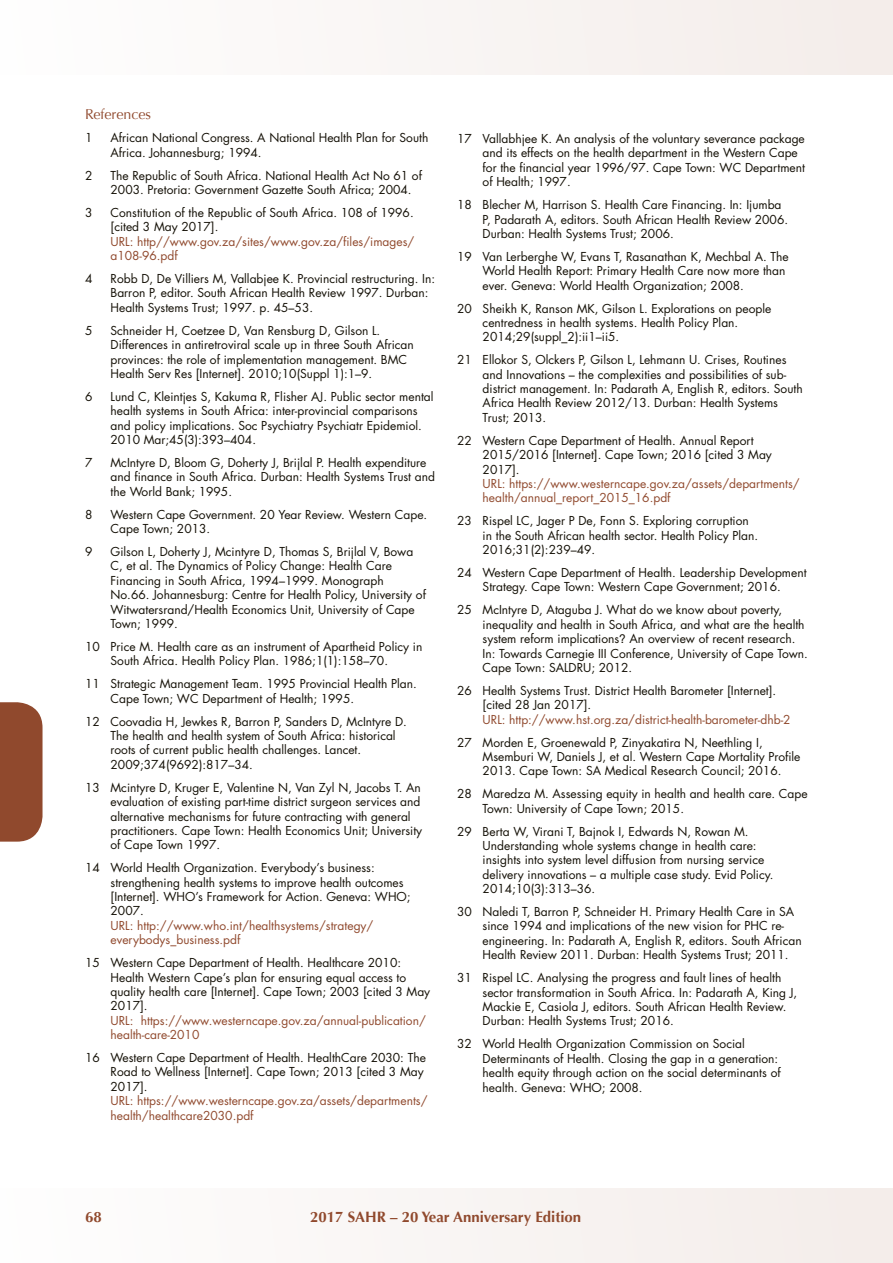
<style>
.page{position:relative;width:893px;height:1263px;background:#fff}
.page>*{position:absolute;margin:0;border:0;box-sizing:border-box;transform-origin:0 0}
.t1{font:700 15px "Optima";color:#90492d}
.t2{font:14.25px "Optima";color:#90492d}
.t3{font:12px/14.4px "Futura";color:#141006}
.t4{font:12px/14.4px "Futura";color:#90492d}
.s1{font-family:"Helvetica Neue"}
</style>
<div class="page">
<div style="left:0;top:1188px;width:893px;height:75px;background:#f9f5f4"></div>
<div style="left:0;top:0;width:893px;height:74px;background:#f9f5f4"></div>
<svg style="left:0;top:702px;width:43px;height:140px;background:#965339"></svg>
<p class="t2" style="left:85px;top:106px;width:68px">References</p>
<p class="t3" style="left:85px;top:131px;width:9px">1</p>
<p class="t3" style="left:111px;top:131px;width:319px">African National Congress. A National Health Plan for South<br>Africa. Johannesburg; 1994.</p>
<p class="t3" style="left:85px;top:168px;width:9px">2</p>
<p class="t3" style="left:111px;top:168px;width:313px">The Republic of South Africa. National Health Act No 61 of<br>2003. Pretoria: Government Gazette South Africa; 2004.</p>
<p class="t3" style="left:85px;top:205px;width:9px">3</p>
<p class="t3" style="left:111px;top:205px;width:305px">Constitution of the Republic of South Africa. 108 of 1996. [cited 3 May 2017].</p>
<p class="t4" style="left:111px;top:234px;width:305px">URL: http//www.gov.za/sites/www.gov.za/files/images/ a108-96.pdf</p>
<p class="t3" style="left:85px;top:271px;width:9px">4</p>
<p class="t3" style="left:111px;top:271px;width:326px">Robb D, De Villiers M, Vallabjee K. Provincial restructuring. In:<br>Barron P, editor. South African Health Review 1997. Durban:<br>Health Systems Trust; 1997. p. 45–53.</p>
<p class="t3" style="left:85px;top:323px;width:9px">5</p>
<p class="t3" style="left:111px;top:323px;width:305px">Schneider H, Coetzee D, Van Rensburg D, Gilson L.<br>Differences in antiretroviral scale up in three South African provinces: the role of implementation management. BMC Health Serv Res [Internet]. 2010;10(Suppl 1):1–9.</p>
<p class="t3" style="left:85px;top:389px;width:9px">6</p>
<p class="t3" style="left:111px;top:389px;width:324px">Lund C, Kleintjes S, Kakuma R, Flisher AJ. Public sector mental health systems in South Africa: inter-provincial comparisons and policy implications. Soc Psychiatry Psychiatr Epidemiol.<br>2010 Mar;45(3):393–404.</p>
<p class="t3" style="left:85px;top:455px;width:9px">7</p>
<p class="t3" style="left:111px;top:455px;width:326px">McIntyre D, Bloom G, Doherty J, Brijlal P. Health expenditure and finance in South Africa. Durban: Health Systems Trust and the World Bank; 1995.</p>
<p class="t3" style="left:85px;top:507px;width:9px">8</p>
<p class="t3" style="left:111px;top:507px;width:318px">Western Cape Government. 20 Year Review. Western Cape.<br>Cape Town; 2013.</p>
<p class="t3" style="left:85px;top:544px;width:9px">9</p>
<p class="t3" style="left:111px;top:544px;width:317px">Gilson L, Doherty J, Mcintyre D, Thomas S, Brijlal V, Bowa C, et al. The Dynamics of Policy Change: Health Care Financing in South Africa, 1994–1999. Monograph<br>No.66. Johannesburg: Centre for Health Policy, University of Witwatersrand/Health Economics Unit, University of Cape Town; 1999.</p>
<p class="t3" style="left:111px;top:639px;width:313px;text-indent:-26px">10 Price M. Health care as an instrument of Apartheid Policy in<br>South Africa. Health Policy Plan. 1986;1(1):158–70.</p>
<p class="t3" style="left:111px;top:676px;width:308px;text-indent:-26px">11 Strategic Management Team. 1995 Provincial Health Plan.<br>Cape Town; WC Department of Health; 1995.</p>
<p class="t3" style="left:111px;top:714px;width:298px;text-indent:-26px">12 Coovadia H, Jewkes R, Barron P, Sanders D, McIntyre D.<br>The health and health system of South Africa: historical roots of current public health challenges. Lancet.<br>2009;374(9692):817–34.</p>
<p class="t3" style="left:111px;top:780px;width:313px;text-indent:-26px">13 Mcintyre D, Kruger E, Valentine N, Van Zyl N, Jacobs T. An evaluation of existing part-time district surgeon services and alternative mechanisms for future contracting with general practitioners. Cape Town: Health Economics Unit; University of Cape Town 1997.</p>
<p class="t3" style="left:111px;top:860px;width:302px;text-indent:-26px">14 World Health Organization. Everybody’s business: strengthening health systems to improve health outcomes [Internet]. WHO’s Framework for Action. Geneva: WHO; 2007.</p>
<p class="t4" style="left:111px;top:918px;width:264px">URL: http://www.who.int/healthsystems/strategy/ everybodys_business.pdf</p>
<p class="t3" style="left:111px;top:955px;width:321px;text-indent:-26px">15 Western Cape Department of Health. Healthcare 2010:<br>Health Western Cape’s plan for ensuring equal access to quality health care [Internet]. Cape Town; 2003 [cited 3 May 2017].</p>
<p class="t4" style="left:111px;top:1013px;width:317px">URL: https://www.westerncape.gov.za/annual-publication/ health-care-2010</p>
<p class="t3" style="left:111px;top:1050px;width:317px;text-indent:-26px">16 Western Cape Department of Health. HealthCare 2030: The<br>Road to Wellness [Internet]. Cape Town; 2013 [cited 3 May<br>2017].</p>
<p class="t4" style="left:111px;top:1093px;width:318px">URL: https://www.westerncape.gov.za/assets/departments/ health/healthcare2030.pdf</p>
<p class="t3" style="left:483px;top:131px;width:324px;text-indent:-26px">17 Vallabhjee K. An analysis of the voluntary severance package and its effects on the health department in the Western Cape for the financial year 1996/97. Cape Town: WC Department of Health; 1997.</p>
<p class="t3" style="left:483px;top:197px;width:307px;text-indent:-26px">18 Blecher M, Harrison S. Health Care Financing. In: Ijumba<br>P, Padarath A, editors. South African Health Review 2006.<br>Durban: Health Systems Trust; 2006.</p>
<p class="t3" style="left:483px;top:249px;width:308px;text-indent:-26px">19 Van Lerberghe W, Evans T, Rasanathan K, Mechbal A. The<br>World Health Report: Primary Health Care now more than ever. Geneva: World Health Organization; 2008.</p>
<p class="t3" style="left:483px;top:301px;width:290px;text-indent:-26px">20 Sheikh K, Ranson MK, Gilson L. Explorations on people centredness in health systems. Health Policy Plan.<br>2014;29(suppl_2):ii1–ii5.</p>
<p class="t3" style="left:483px;top:352px;width:322px;text-indent:-26px">21 Ellokor S, Olckers P, Gilson L, Lehmann U. Crises, Routines and Innovations – the complexities and possibilities of sub&shy;district management. In: Padarath A, English R, editors. South Africa Health Review 2012/13. Durban: Health Systems Trust; 2013.</p>
<p class="t3" style="left:483px;top:433px;width:291px;text-indent:-26px">22 Western Cape Department of Health. Annual Report<br>2015/2016 [Internet]. Cape Town; 2016 [cited 3 May<br>2017].</p>
<p class="t4" style="left:483px;top:476px;width:318px">URL: https://www.westerncape.gov.za/assets/departments/ health/annual_report_2015_16.pdf</p>
<p class="t3" style="left:483px;top:513px;width:277px;text-indent:-26px">23 Rispel LC, Jager P De, Fonn S. Exploring corruption in the South African health sector. Health Policy Plan.<br>2016;31(2):239–49.</p>
<p class="t3" style="left:457px;top:565px;width:351px;text-align:center">24 Western Cape Department of Health. Leadership Development<br>Strategy. Cape Town: Western Cape Government; 2016.</p>
<p class="t3" style="left:483px;top:602px;width:327px;text-indent:-26px">25 McIntyre D, Ataguba J. What do we know about poverty, inequality and health in South Africa, and what are the health system reform implications<span class="s1">?</span> An overview of recent research.<br>In: Towards Carnegie III Conference, University of Cape Town.<br>Cape Town: SALDRU; 2012.</p>
<p class="t3" style="left:483px;top:683px;width:295px;text-indent:-26px">26 Health Systems Trust. District Health Barometer [Internet]. [cited 28 Jan 2017].</p>
<p class="t4" style="left:483px;top:712px;width:309px">URL: http://www.hst.org.za/district-health-barometer-dhb-2</p>
<p class="t3" style="left:483px;top:735px;width:319px;text-indent:-26px">27 Morden E, Groenewald P, Zinyakatira N, Neethling I,<br>Msemburi W, Daniels J, et al. Western Cape Mortality Profile<br>2013. Cape Town: SA Medical Research Council; 2016.</p>
<p class="t3" style="left:483px;top:786px;width:326px;text-indent:-26px">28 Maredza M. Assessing equity in health and health care. Cape<br>Town: University of Cape Town; 2015.</p>
<p class="t3" style="left:483px;top:824px;width:292px;text-indent:-26px">29 Berta W, Virani T, Bajnok I, Edwards N, Rowan M.<br>Understanding whole systems change in health care: insights into system level diffusion from nursing service delivery innovations – a multiple case study. Evid Policy.<br>2014;10(3):313–36.</p>
<p class="t3" style="left:483px;top:904px;width:321px;text-indent:-26px">30 Naledi T, Barron P, Schneider H. Primary Health Care in SA since 1994 and implications of the new vision for PHC re&shy;engineering. In: Padarath A, English R, editors. South African Health Review 2011. Durban: Health Systems Trust; 2011.</p>
<p class="t3" style="left:483px;top:970px;width:316px;text-indent:-26px">31 Rispel LC. Analysing the progress and fault lines of health sector transformation in South Africa. In: Padarath A, King J, Mackie E, Casiola J, editors. South African Health Review.<br>Durban: Health Systems Trust; 2016.</p>
<p class="t3" style="left:483px;top:1036px;width:300px;text-indent:-26px">32 World Health Organization Commission on Social Determinants of Health. Closing the gap in a generation: health equity through action on the social determinants of health. Geneva: WHO; 2008.</p>
<p class="t1" style="left:85px;top:1208px;width:18px">68</p>
<p class="t1" style="left:310px;top:1208px;width:273px">2017 SAHR – 20 Year Anniversary Edition</p>
</div>
